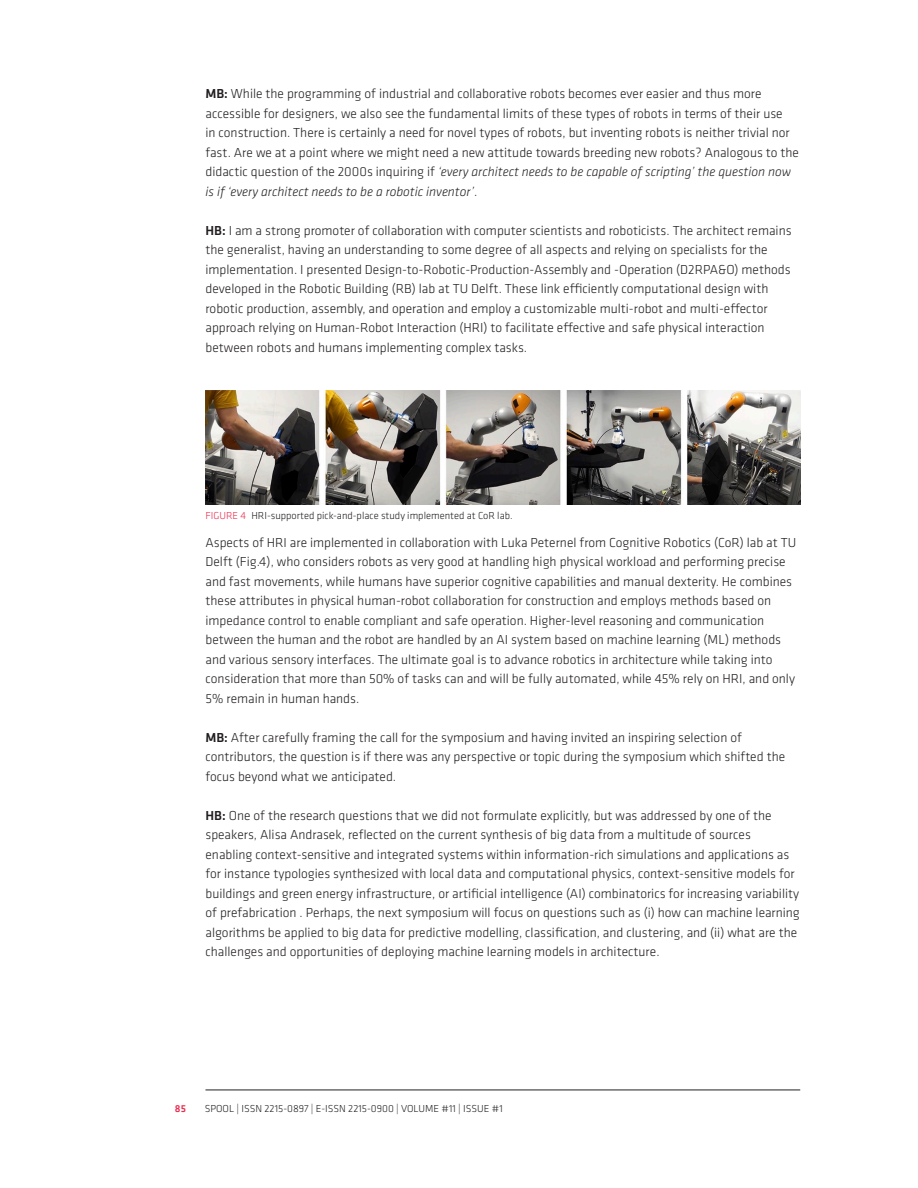
<style>
.page{position:relative;width:918px;height:1188px;background:#fff}
.page>*{position:absolute;margin:0;border:0;box-sizing:border-box;transform-origin:0 0}
.BODY_Normal{font:300 13.5px/19.5px "Klavika Basic";color:#231f20}
.BODY_Normal_-_No_Blank_Line_After{font:300 13.5px/19.5px "Klavika Basic";color:#231f20}
.t1{font:300 10.5px "Klavika Basic";color:#231f20}
.t2{font:300 10.5px "Klavika Basic";color:#ed2b4e}
.t3{font:500 10.5px "Klavika Basic";color:#ed2b4e}
.s1{font-weight:500}
.s2{font-style:italic}
.s3{color:#ed2b4e}
</style>
<div class="page">
<hr style="left:206px;top:1090px;width:594px;height:1px;background:#231f20">
<img style="left:206px;top:391px;width:594px;height:114px">
<p class="BODY_Normal" style="left:206px;top:84px;width:595px"><span class="s1">MB:</span> While the programming of industrial and collaborative robots becomes ever easier and thus more accessible for designers, we also see the fundamental limits of these types of robots in terms of their use<br>in construction. There is certainly a need for novel types of robots, but inventing robots is neither trivial nor fast. Are we at a point where we might need a new attitude towards breeding new robots? Analogous to the didactic question of the 2000s inquiring if <span class="s2">‘every architect needs to be capable of scripting’ the question now is if ‘every architect needs to be a robotic inventor’</span>.</p>
<p class="BODY_Normal_-_No_Blank_Line_After" style="left:206px;top:220px;width:588px"><span class="s1">HB:</span> I am a strong promoter of collaboration with computer scientists and roboticists. The architect remains the generalist, having an understanding to some degree of all aspects and relying on specialists for the implementation. I presented Design-to-Robotic-Production-Assembly and -Operation (D2RPA&amp;O) methods developed in the Robotic Building (RB) lab at TU Delft. These link efficiently computational design with robotic production, assembly, and operation and employ a customizable multi-robot and multi-effector approach relying on Human-Robot Interaction (HRI) to facilitate effective and safe physical interaction between robots and humans implementing complex tasks.</p>
<p class="t2" style="left:206px;top:509px;width:21px">Figure</p>
<p class="t1" style="left:241px;top:509px;width:274px"><span class="s3">4</span> HRI-supported pick-and-place study implemented at CoR lab.</p>
<p class="BODY_Normal" style="left:206px;top:532px;width:592px">Aspects of HRI are implemented in collaboration with Luka Peternel from Cognitive Robotics (CoR) lab at TU Delft (Fig.4), who considers robots as very good at handling high physical workload and performing precise and fast movements, while humans have superior cognitive capabilities and manual dexterity. He combines these attributes in physical human-robot collaboration for construction and employs methods based on impedance control to enable compliant and safe operation. Higher-level reasoning and communication between the human and the robot are handled by an AI system based on machine learning (ML) methods and various sensory interfaces. The ultimate goal is to advance robotics in architecture while taking into consideration that more than 50% of tasks can and will be fully automated, while 45% rely on HRI, and only 5% remain in human hands.</p>
<p class="BODY_Normal" style="left:206px;top:727px;width:581px"><span class="s1">MB:</span> After carefully framing the call for the symposium and having invited an inspiring selection of contributors, the question is if there was any perspective or topic during the symposium which shifted the focus beyond what we anticipated.</p>
<p class="BODY_Normal" style="left:206px;top:805px;width:596px"><span class="s1">HB:</span> One of the research questions that we did not formulate explicitly, but was addressed by one of the speakers, Alisa Andrasek, reflected on the current synthesis of big data from a multitude of sources enabling context-sensitive and integrated systems within information-rich simulations and applications as for instance typologies synthesized with local data and computational physics, context-sensitive models for buildings and green energy infrastructure, or artificial intelligence (AI) combinatorics for increasing variability of prefabrication . Perhaps, the next symposium will focus on questions such as (i) how can machine learning algorithms be applied to big data for predictive modelling, classification, and clustering, and (ii) what are the challenges and opportunities of deploying machine learning models in architecture.</p>
<p class="t3" style="left:175px;top:1102px;width:13px">85</p>
<p class="t1" style="left:205px;top:1102px;width:300px">SPOOL | ISSN 2215-0897 | E-ISSN 2215-0900 | VOLUME #11 | ISSUE #1</p>
</div>
